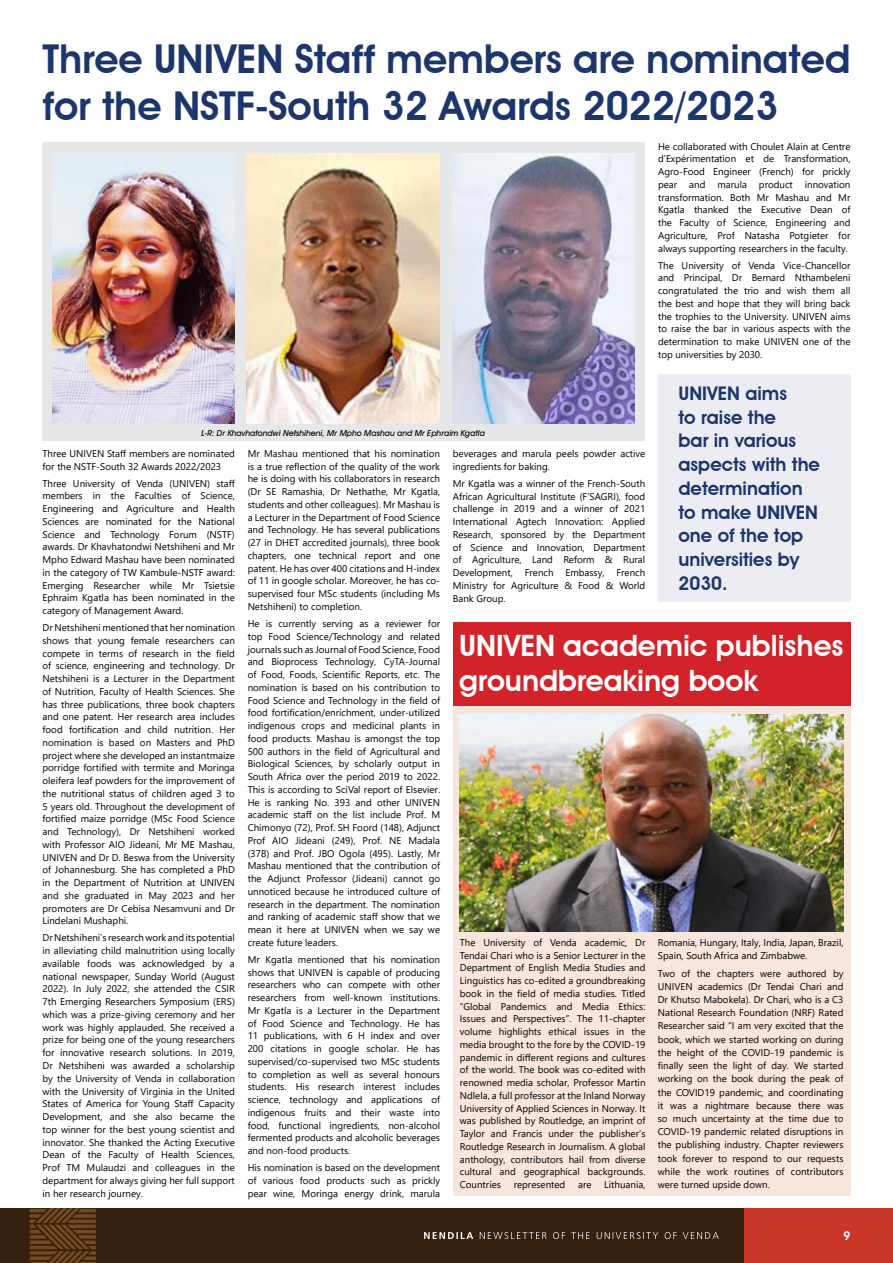
<style>
.page{position:relative;width:893px;height:1263px;background:#fff}
.page>*{position:absolute;margin:0;border:0;box-sizing:border-box;transform-origin:0 0}
.t1{font:600 39.75px/47.7px "Avant Garde IT Cby BT";color:#1c366c}
.t2{font:600 29.4px/35.2px "Avant Garde IT Cby BT";color:#fff}
.t3{font:600 18.75px/23.7px "Avant Garde IT Cby BT";color:#1c366c}
.t4{font:600 12px "Avant Garde IT Cby BT";color:#fff}
.t5{font:9.75px/12.8px "Segoe UI";color:#000;text-align:justify}
.t6{font:italic 500 8.25px "Avant Garde IT Cby BT";color:#000}
</style>
<div class="page">
<div style="left:732px;top:1208px;width:161px;height:55px;background:#c83727"></div>
<div style="left:0;top:1208px;width:743px;height:55px;background:#351f0e"></div>
<svg style="left:424px;top:1232px;width:49px;height:7px"></svg>
<svg style="left:480px;top:1232px;width:239px;height:7px"></svg>
<svg style="left:30px;top:1208px;width:66px;height:55px"></svg>
<div style="left:658px;top:374px;width:192px;height:228px;background:#ebedf2"></div>
<div style="left:43px;top:142px;width:602px;height:299px;background:#e6e7e8"></div>
<img style="left:52px;top:153px;width:182px;height:270px">
<img style="left:247px;top:153px;width:192px;height:270px">
<img style="left:452px;top:153px;width:182px;height:270px">
<div style="left:453px;top:680px;width:397px;height:516px;background:#f8e5dc"></div>
<div style="left:453px;top:622px;width:397px;height:84px;background:#d2232a"></div>
<img style="left:459px;top:714px;width:384px;height:218px">
<h1 class="t1" style="left:43px;top:35px;width:809px">Three UNIVEN Staff members are nominated for the NSTF-South 32 Awards 2022/2023</h1>
<p class="t5" style="left:658px;top:140px;width:194px">He collaborated with Choulet Alain at Centre d’Expérimentation et de Transformation, Agro-Food Engineer (French) for prickly pear and marula product innovation transformation. Both Mr Mashau and Mr Kgatla thanked the Executive Dean of the Faculty of Science, Engineering and Agriculture, Prof Natasha Potgieter for always supporting researchers in the faculty.</p>
<p class="t5" style="left:658px;top:259px;width:194px">The University of Venda Vice-Chancellor and Principal, Dr Bernard Nthambeleni congratulated the trio and wish them all the best and hope that they will bring back the trophies to the University. UNIVEN aims to raise the bar in various aspects with the determination to make UNIVEN one of the top universities by 2030.</p>
<h3 class="t3" style="left:678px;top:381px;width:143px">UNIVEN aims<br>to raise the<br>bar in various aspects with the determination to make UNIVEN one of the top universities by<br>2030.</h3>
<p class="t6" style="left:201px;top:428px;width:285px">L-R: Dr Khavhatondwi Netshiheni, Mr Mpho Mashau and Mr Ephraim Kgatla</p>
<p class="t5" style="left:43px;top:447px;width:194px">Three UNIVEN Staff members are nominated for the NSTF-South 32 Awards 2022/2023</p>
<p class="t5" style="left:43px;top:476px;width:194px">Three University of Venda (UNIVEN) staff members in the Faculties of Science, Engineering and Agriculture and Health Sciences are nominated for the National Science and Technology Forum (NSTF) awards. Dr Khavhatondwi Netshiheni and Mr Mpho Edward Mashau have been nominated in the category of TW Kambule-NSTF award:<br>Emerging Researcher while Mr Tsietsie Ephraim Kgatla has been nominated in the category of Management Award.</p>
<p class="t5" style="left:43px;top:621px;width:194px">Dr Netshiheni mentioned that her nomination shows that young female researchers can compete in terms of research in the field of science, engineering and technology. Dr Netshiheni is a Lecturer in the Department of Nutrition, Faculty of Health Sciences. She has three publications, three book chapters and one patent. Her research area includes food fortification and child nutrition. Her nomination is based on Masters and PhD project where she developed an instantmaize porridge fortified with termite and Moringa oleifera leaf powders for the improvement of the nutritional status of children aged 3 to 5 years old. Throughout the development of fortified maize porridge (MSc Food Science and Technology), Dr Netshiheni worked with Professor AIO Jideani, Mr ME Mashau, UNIVEN and Dr D. Beswa from the University of Johannesburg. She has completed a PhD in the Department of Nutrition at UNIVEN and she graduated in May 2023 and her promoters are Dr Cebisa Nesamvuni and Dr Lindelani Mushaphi.</p>
<p class="t5" style="left:43px;top:931px;width:194px">Dr Netshiheni’s research work and its potential in alleviating child malnutrition using locally available foods was acknowledged by a national newspaper, Sunday World (August 2022). In July 2022, she attended the CSIR 7th Emerging Researchers Symposium (ERS) which was a prize-giving ceremony and her work was highly applauded. She received a prize for being one of the young researchers for innovative research solutions. In 2019, Dr Netshiheni was awarded a scholarship by the University of Venda in collaboration with the University of Virginia in the United States of America for Young Staff Capacity Development, and she also became the top winner for the best young scientist and innovator. She thanked the Acting Executive Dean of the Faculty of Health Sciences, Prof TM Mulaudzi and colleagues in the department for always giving her full support in her research journey.</p>
<p class="t5" style="left:248px;top:447px;width:194px">Mr Mashau mentioned that his nomination is a true reflection of the quality of the work he is doing with his collaborators in research (Dr SE Ramashia, Dr Nethathe, Mr Kgatla, students and other colleagues). Mr Mashau is a Lecturer in the Department of Food Science and Technology. He has several publications (27 in DHET accredited journals), three book chapters, one technical report and one patent. He has over 400 citations and H-index of 11 in google scholar. Moreover, he has co&shy;supervised four MSc students (including Ms Netshiheni) to completion.</p>
<p class="t5" style="left:248px;top:617px;width:194px">He is currently serving as a reviewer for top Food Science/Technology and related journals such as Journal of Food Science, Food and Bioprocess Technology, CyTA-Journal of Food, Foods, Scientific Reports, etc. The nomination is based on his contribution to Food Science and Technology in the field of food fortification/enrichment, under-utilized indigenous crops and medicinal plants in food products. Mashau is amongst the top 500 authors in the field of Agricultural and Biological Sciences, by scholarly output in South Africa over the period 2019 to 2022.<br>This is according to SciVal report of Elsevier.<br>He is ranking No. 393 and other UNIVEN academic staff on the list include Prof. M Chimonyo (72), Prof. SH Foord (148), Adjunct Prof AIO Jideani (249), Prof. NE Madala (378) and Prof. JBO Ogola (495). Lastly, Mr Mashau mentioned that the contribution of the Adjunct Professor (Jideani) cannot go unnoticed because he introduced culture of research in the department. The nomination and ranking of academic staff show that we mean it here at UNIVEN when we say we create future leaders.</p>
<p class="t5" style="left:248px;top:953px;width:194px">Mr Kgatla mentioned that his nomination shows that UNIVEN is capable of producing researchers who can compete with other researchers from well-known institutions.<br>Mr Kgatla is a Lecturer in the Department of Food Science and Technology. He has 11 publications, with 6 H index and over 200 citations in google scholar. He has supervised/co-supervised two MSc students to completion as well as several honours students. His research interest includes science, technology and applications of indigenous fruits and their waste into food, functional ingredients, non-alcohol fermented products and alcoholic beverages and non-food products.</p>
<p class="t5" style="left:248px;top:1161px;width:194px">His nomination is based on the development of various food products such as prickly pear wine, Moringa energy drink, marula</p>
<p class="t5" style="left:453px;top:447px;width:194px">beverages and marula peels powder active ingredients for baking.</p>
<p class="t5" style="left:453px;top:477px;width:194px">Mr Kgatla was a winner of the French-South African Agricultural Institute (F’SAGRI), food challenge in 2019 and a winner of 2021<br>International Agtech Innovation: Applied Research, sponsored by the Department of Science and Innovation, Department of Agriculture, Land Reform &amp; Rural Development, French Embassy, French Ministry for Agriculture &amp; Food &amp; World Bank Group.</p>
<h2 class="t2" style="left:459px;top:628px;width:386px">UNIVEN academic publishes groundbreaking book</h2>
<p class="t5" style="left:460px;top:936px;width:187px">The University of Venda academic, Dr Tendai Chari who is a Senior Lecturer in the Department of English Media Studies and Linguistics has co-edited a groundbreaking book in the field of media studies. Titled “Global Pandemics and Media Ethics:<br>Issues and Perspectives”. The 11-chapter volume highlights ethical issues in the media brought to the fore by the COVID-19 pandemic in different regions and cultures of the world. The book was co-edited with renowned media scholar, Professor Martin Ndlela, a full professor at the Inland Norway University of Applied Sciences in Norway. It was published by Routledge, an imprint of Taylor and Francis under the publisher’s Routledge Research in Journalism. A global anthology, contributors hail from diverse cultural and geographical backgrounds.<br>Countries</p>
<p class="t5" style="left:658px;top:936px;width:187px;line-height:13.2px">Romania, Hungary, Italy, India, Japan, Brazil,<br>Spain, South Africa and Zimbabwe.</p>
<p class="t5" style="left:658px;top:966px;width:187px;line-height:13.2px">Two of the chapters were authored by UNIVEN academics (Dr Tendai Chari and Dr Khutso Mabokela). Dr Chari, who is a C3<br>National Research Foundation (NRF) Rated Researcher said “I am very excited that the book, which we started working on during the height of the COVID-19 pandemic is finally seen the light of day. We started working on the book during the peak of the COVID19 pandemic, and coordinating it was a nightmare because there was so much uncertainty at the time due to COVID-19 pandemic related disruptions in the publishing industry. Chapter reviewers took forever to respond to our requests while the work routines of contributors were turned upside down.</p>
<p class="t5" style="left:514px;top:1178px;width:53px">represented</p>
<p class="t5" style="left:578px;top:1178px;width:15px">are</p>
<p class="t5" style="left:604px;top:1178px;width:43px">Lithuania,</p>
<p class="t4" style="left:844px;top:1228px;width:8px">9</p>
</div>
